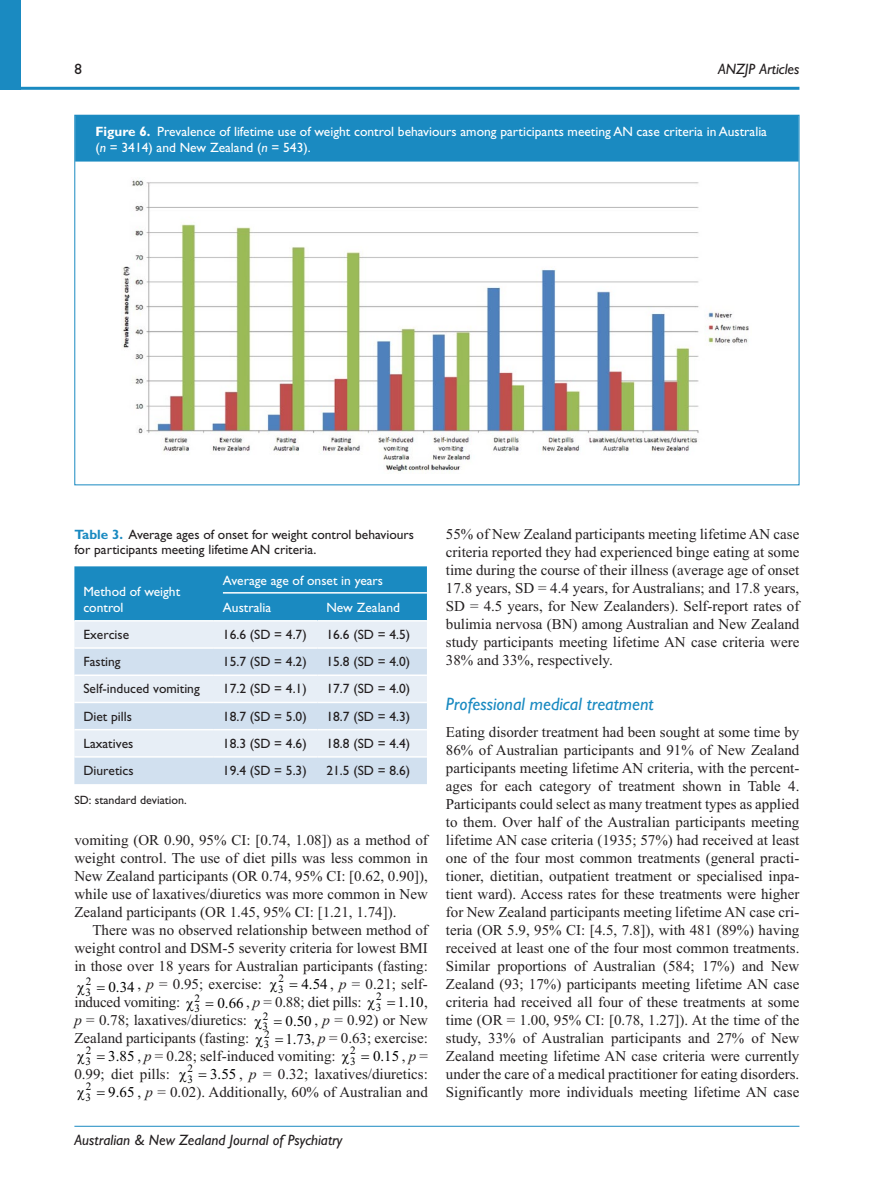
<style>
.page{position:relative;width:893px;height:1191px;background:#fff}
.page>*{position:absolute;margin:0;border:0;box-sizing:border-box;transform-origin:0 0}
.t1{font:italic 18px "Gill Sans Std";color:#1a8ac1}
.t2{font:15px/18px "Times New Roman";color:#231f20;text-align:justify}
.t3{font:italic 15px "Gill Sans Std";color:#231f20}
.t4{font:15px "Gill Sans Std";color:#231f20}
.t5{font:13.5px/15.8px "Gill Sans Std";color:#231f20}
.t6{font:13.5px/15.8px "Gill Sans Std";color:#fff}
.t7{font:12px "Gill Sans Std";color:#231f20}
.s1{font-weight:700}
.s2{font-style:italic}
.s3{font-weight:700;color:#1a8ac1}
.s4{color:#000}
</style>
<div class="page">
<hr style="left:0;top:87px;width:799px;height:3px;background:#1a8ac1">
<div style="left:0;top:0;width:21px;height:89px;background:#1a8ac1"></div>
<hr style="left:74px;top:1125px;width:725px;height:1px;background:#1a8ac1">
<div style="left:75px;top:115px;width:724px;height:47px;background:#1a8ac1"></div>
<img style="left:122px;top:180px;width:627px;height:292px">
<div style="left:74px;top:566px;width:353px;height:54px;background:#1a8ac1"></div>
<div style="left:74px;top:621px;width:353px;height:26px;background:#e7eef6"></div>
<svg style="left:74px;top:649px;width:353px;height:135px;background:#dae5f1"></svg>
<hr style="left:74px;top:674px;width:140px;height:2px;background:#fff">
<hr style="left:214px;top:674px;width:103px;height:2px;background:#fff">
<hr style="left:317px;top:674px;width:110px;height:2px;background:#fff">
<hr style="left:74px;top:701px;width:140px;height:2px;background:#fff">
<hr style="left:214px;top:701px;width:103px;height:2px;background:#fff">
<hr style="left:317px;top:701px;width:110px;height:2px;background:#fff">
<hr style="left:74px;top:729px;width:140px;height:1px;background:#fff">
<hr style="left:214px;top:729px;width:103px;height:1px;background:#fff">
<hr style="left:317px;top:729px;width:110px;height:1px;background:#fff">
<hr style="left:74px;top:756px;width:140px;height:1px;background:#fff">
<hr style="left:214px;top:756px;width:103px;height:1px;background:#fff">
<hr style="left:317px;top:756px;width:110px;height:1px;background:#fff">
<hr style="left:223px;top:592px;width:204px;height:1px;background:#fff">
<p class="t4" style="left:74px;top:60px;width:9px">8</p>
<p class="t3" style="left:718px;top:60px;width:83px">ANZJP Articles</p>
<p class="t6" style="left:95px;top:124px;width:673px"><span class="s1">Figure 6.</span> Prevalence of lifetime use of weight control behaviours among participants meeting AN case criteria in Australia (<span class="s2">n</span> = 3414) and New Zealand (<span class="s2">n</span> = 543).</p>
<p class="t5" style="left:74px;top:526px;width:341px"><span class="s3">Table 3.</span> Average ages of onset for weight control behaviours for participants meeting lifetime AN criteria.</p>
<p class="t6" style="left:83px;top:583px;width:98px">Method of weight control</p>
<p class="t6" style="left:223px;top:566px;width:162px;line-height:27.2px">Average age of onset in years<br>Australia</p>
<p class="t6" style="left:326px;top:599px;width:75px">New Zealand</p>
<p class="t5" style="left:83px;top:626px;width:47px">Exercise</p>
<p class="t5" style="left:223px;top:626px;width:85px">16.6 (SD = 4.7)</p>
<p class="t5" style="left:326px;top:626px;width:85px">16.6 (SD = 4.5)</p>
<p class="t5" style="left:83px;top:654px;width:39px">Fasting</p>
<p class="t5" style="left:223px;top:654px;width:85px">15.7 (SD = 4.2)</p>
<p class="t5" style="left:326px;top:654px;width:85px">15.8 (SD = 4.0)</p>
<p class="t5" style="left:83px;top:681px;width:118px">Self-induced vomiting</p>
<p class="t5" style="left:223px;top:681px;width:85px">17.2 (SD = 4.1)</p>
<p class="t5" style="left:326px;top:681px;width:85px">17.7 (SD = 4.0)</p>
<p class="t5" style="left:83px;top:708px;width:50px">Diet pills</p>
<p class="t5" style="left:223px;top:708px;width:85px">18.7 (SD = 5.0)</p>
<p class="t5" style="left:326px;top:708px;width:85px">18.7 (SD = 4.3)</p>
<p class="t5" style="left:83px;top:735px;width:51px">Laxatives</p>
<p class="t5" style="left:223px;top:735px;width:85px">18.3 (SD = 4.6)</p>
<p class="t5" style="left:326px;top:735px;width:85px">18.8 (SD = 4.4)</p>
<p class="t5" style="left:83px;top:762px;width:52px">Diuretics</p>
<p class="t5" style="left:223px;top:762px;width:85px">19.4 (SD = 5.3)</p>
<p class="t5" style="left:326px;top:762px;width:85px">21.5 (SD = 8.6)</p>
<p class="t7" style="left:74px;top:793px;width:114px">SD: standard deviation.</p>
<p class="t2" style="left:74px;top:830px;width:355px">vomiting (OR 0.90, 95% CI: [0.74, 1.08]) as a method of weight control. The use of diet pills was less common in New Zealand participants (OR 0.74, 95% CI: [0.62, 0.90]), while use of laxatives/diuretics was more common in New Zealand participants (OR 1.45, 95% CI: [1.21, 1.74]).</p>
<p class="t2" style="left:74px;top:920px;width:355px;text-indent:18px">There was no observed relationship between method of weight control and DSM-5 severity criteria for lowest BMI in those over 18 years for Australian participants (fasting:</p>
<p class="t2" style="left:74px;top:974px;width:355px;text-indent:11px"><span class="s4">✓ 0 3. 4</span> , <span class="s2">p</span> = 0.95; exercise: <span class="s4">✓ 4 5. 4</span> , <span class="s2">p</span> = 0.21; self&shy;induced vomiting: <span class="s4">✓ 0 6. 6</span> , <span class="s2">p</span> = 0.88; diet pills: <span class="s4">✓ 1 1. 0</span>, <span class="s2">p</span> = 0.78; laxatives/diuretics: <span class="s4">✓ 0 5. 0</span> , <span class="s2">p</span> = 0.92) or New Zealand participants (fasting: <span class="s4">✓ 1 7. 3</span>, <span class="s2">p</span> = 0.63; exercise:</p>
<p class="t2" style="left:74px;top:1046px;width:355px;text-align:right"><span class="s4">✓ 3 8. 5</span> , <span class="s2">p</span> = 0.28; self-induced vomiting: <span class="s4">✓ 0 1. 5</span> , <span class="s2">p</span> =<br>0.99; diet pills: <span class="s4">✓ 3 5. 5</span> , <span class="s2">p</span> = 0.32; laxatives/diuretics:</p>
<p class="t2" style="left:86px;top:1082px;width:344px"><span class="s4">✓ 9 6. 5</span> , <span class="s2">p</span> = 0.02). Additionally, 60% of Australian and</p>
<p class="t3" style="left:74px;top:1131px;width:267px">Australian &amp; New Zealand Journal of Psychiatry</p>
<p class="t2" style="left:446px;top:525px;width:355px">55% of New Zealand participants meeting lifetime AN case criteria reported they had experienced binge eating at some time during the course of their illness (average age of onset 17.8 years, SD = 4.4 years, for Australians; and 17.8 years, SD = 4.5 years, for New Zealanders). Self-report rates of bulimia nervosa (BN) among Australian and New Zealand study participants meeting lifetime AN case criteria were 38% and 33%, respectively.</p>
<p class="t1" style="left:446px;top:693px;width:209px">Professional medical treatment</p>
<p class="t2" style="left:446px;top:723px;width:355px">Eating disorder treatment had been sought at some time by 86% of Australian participants and 91% of New Zealand participants meeting lifetime AN criteria, with the percent&shy;ages for each category of treatment shown in Table 4.<br>Participants could select as many treatment types as applied to them. Over half of the Australian participants meeting lifetime AN case criteria (1935; 57%) had received at least one of the four most common treatments (general practi&shy;tioner, dietitian, outpatient treatment or specialised inpa&shy;tient ward). Access rates for these treatments were higher for New Zealand participants meeting lifetime AN case cri&shy;teria (OR 5.9, 95% CI: [4.5, 7.8]), with 481 (89%) having received at least one of the four most common treatments.<br>Similar proportions of Australian (584; 17%) and New Zealand (93; 17%) participants meeting lifetime AN case criteria had received all four of these treatments at some time (OR = 1.00, 95% CI: [0.78, 1.27]). At the time of the study, 33% of Australian participants and 27% of New Zealand meeting lifetime AN case criteria were currently under the care of a medical practitioner for eating disorders.<br>Significantly more individuals meeting lifetime AN case</p>
</div>
